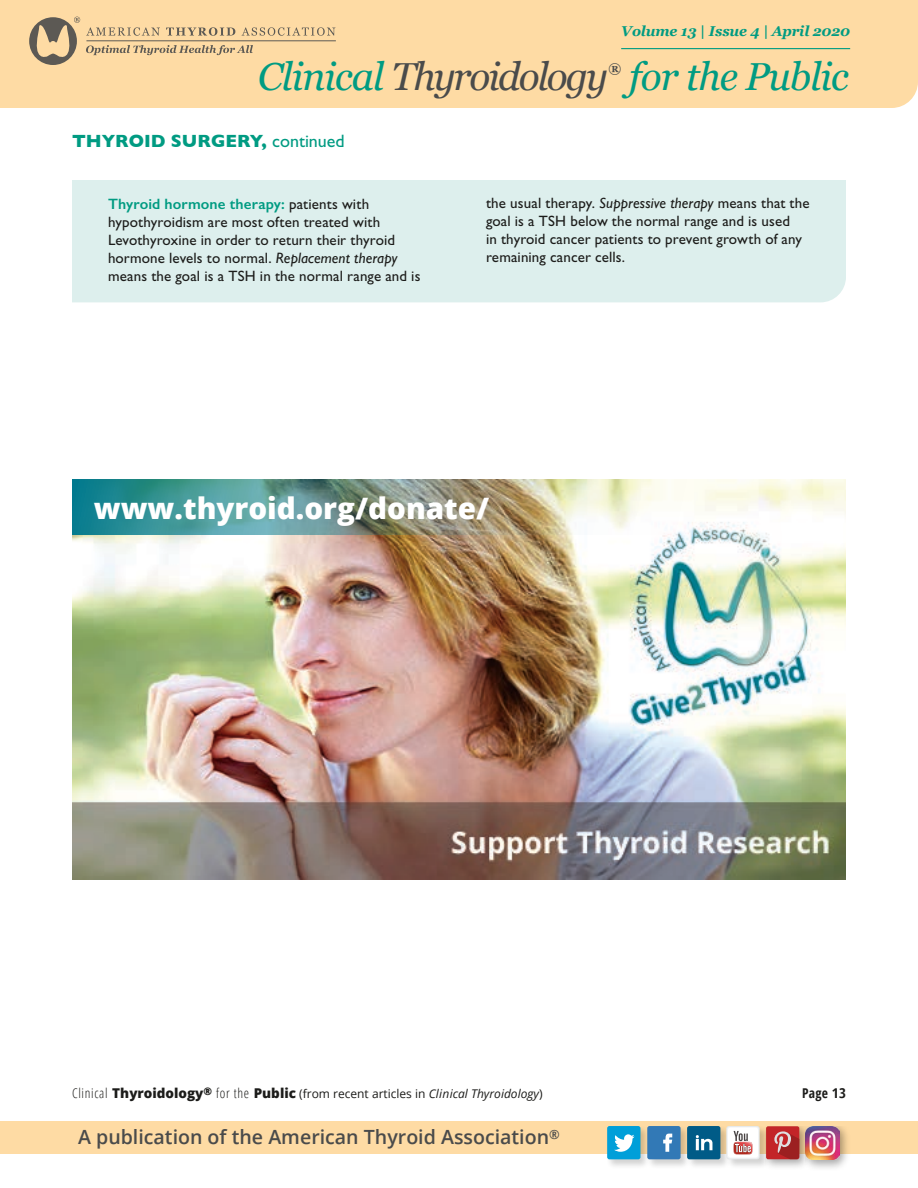
<style>
.page{position:relative;width:918px;height:1188px;background:#fff}
.page>*{position:absolute;margin:0;border:0;box-sizing:border-box;transform-origin:0 0}
.t1{font:italic 39px "Georgia";letter-spacing:-.05em;color:#4a4b4b}
.t2{font:italic 39px "Georgia";letter-spacing:-.025em;color:#009b82}
.t3{font:800 29.55px "Open Sans";color:#fff}
.t4{font:600 19.65px "Open Sans";color:#4a4b4b}
.t5{font:700 18px "Gill Sans";color:#009b82}
.abbreviations_body{font:15px/18px "Gill Sans Std";letter-spacing:.01em;color:#1c1c1a}
.t6{font:italic 700 14.25px "Georgia";letter-spacing:-.01em;color:#009b82}
.t7{font:700 13.65px "Georgia";color:#4a4b4b}
.t8{font:700 condensed 13.5px "Open Sans";color:#1c1c1a}
.t9{font:12px "Open Sans";color:#1c1c1a}
.s1{color:#009b82}
.s2{font-family:"Gill Sans Std";font-weight:400}
.s3{font-family:"Gill Sans";font-weight:600;color:#009b82}
.s4{font-family:"Gill Sans";font-style:italic}
.s5{font-weight:300;font-stretch:condensed;font-size:13.5px}
.s6{font-weight:800;font-size:13.5px}
.s7{font-style:italic}
.s8{font-style:inherit}
</style>
<div class="page">
<div style="left:0;top:0;width:918px;height:108px;background:#fedba4"></div>
<hr style="left:621px;top:48px;width:229px;height:1px;background:#009b82">
<hr style="left:86px;top:41px;width:250px;height:1px;background:#4a4b4b">
<svg style="left:86px;top:27px;width:74px;height:9px"></svg>
<svg style="left:166px;top:27px;width:69px;height:9px"></svg>
<svg style="left:242px;top:27px;width:93px;height:9px"></svg>
<svg style="left:29px;top:17px;width:51px;height:48px;background:#b4a07f"></svg>
<svg style="left:86px;top:45px;width:167px;height:10px;background:#ceb58c"></svg>
<div style="left:0;top:1121px;width:918px;height:33px;background:#fedba4"></div>
<div style="left:606px;top:1125px;width:164px;height:45px;background:#1c1c1a;opacity:.2"></div>
<div style="left:687px;top:1126px;width:33px;height:33px;background:#005b87;border-radius:2px"></div>
<svg style="left:696px;top:1135px;width:16px;height:15px"></svg>
<div style="left:607px;top:1126px;width:33px;height:33px;background:#009fd9;border-radius:2px"></div>
<svg style="left:614px;top:1134px;width:21px;height:18px"></svg>
<div style="left:647px;top:1126px;width:34px;height:33px;background:#3279b6;border-radius:2px"></div>
<svg style="left:663px;top:1134px;width:10px;height:18px"></svg>
<svg style="left:726px;top:1126px;width:34px;height:33px"></svg>
<svg style="left:727px;top:1127px;width:32px;height:32px"></svg>
<img style="left:809px;top:1126px;width:38px;height:42px">
<img style="left:809px;top:1126px;width:31px;height:34px">
<img style="left:766px;top:1126px;width:43px;height:44px">
<div style="left:766px;top:1126px;width:33px;height:33px;background:#c32528;border-radius:2px"></div>
<svg style="left:774px;top:1131px;width:25px;height:28px"></svg>
<div style="left:72px;top:180px;width:774px;height:122px;background:#ddefed"></div>
<img style="left:72px;top:479px;width:774px;height:401px">
<img style="left:72px;top:479px;width:772px;height:56px">
<p class="t6" style="left:621px;top:21px;width:230px">Volume 13 | Issue 4 | April 2020</p>
<h1 class="t1" style="left:258px;top:48px;width:352px"><span class="s1">Clinical</span> Thyroidology</h1>
<p class="t7" style="left:609px;top:58px;width:14px">®</p>
<h1 class="t2" style="left:629px;top:48px;width:221px">for the Public</h1>
<p class="t5" style="left:72px;top:127px;width:274px">THYROID SURGERY, <span class="s2">continued</span></p>
<p class="abbreviations_body" style="left:108px;top:195px;width:314px"><span class="s3">Thyroid hormone therapy:</span> patients with hypothyroidism are most often treated with Levothyroxine in order to return their thyroid hormone levels to normal. <span class="s4">Replacement therapy </span>means the goal is a TSH in the normal range and is</p>
<p class="abbreviations_body" style="left:486px;top:194px;width:325px">the usual therapy. <span class="s4">Suppressive therapy</span> means that the goal is a TSH below the normal range and is used<br>in thyroid cancer patients to prevent growth of any remaining cancer cells.</p>
<p class="t3" style="left:94px;top:485px;width:397px">www.thyroid.org/donate/</p>
<p class="t9" style="left:72px;top:1086px;width:472px"><span class="s5">Clinical</span> <span class="s6">Thyroidology</span><sup>®</sup> <span class="s5">for the</span> <span class="s6">Public</span> (from recent articles in <span class="s7">Clinical Thyroidology</span>)</p>
<p class="t8" style="left:802px;top:1084px;width:45px">Page <span class="s8">13</span></p>
<h3 class="t4" style="left:78px;top:1123px;width:483px">A publication of the American Thyroid Association<sup>®</sup></h3>
</div>
